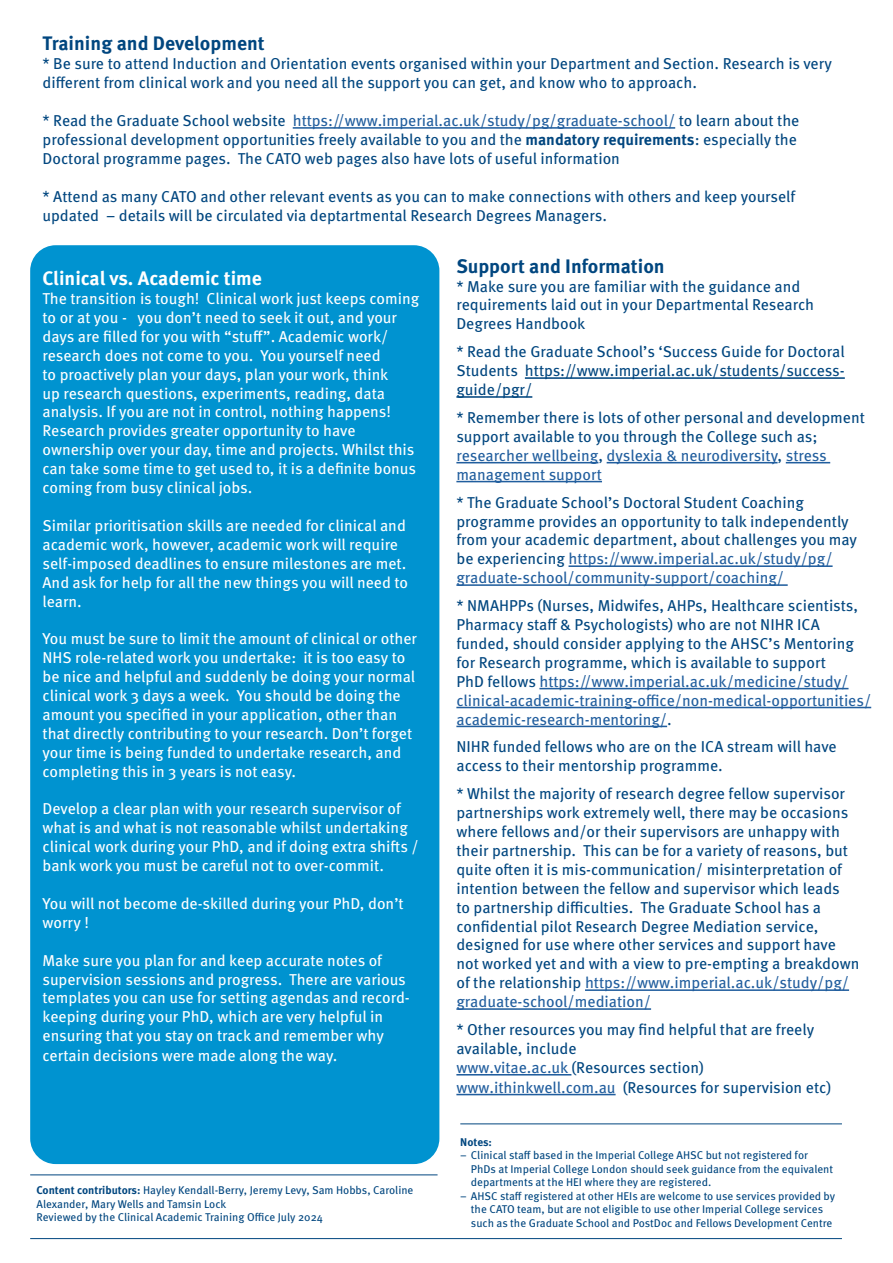
<style>
.page{position:relative;width:893px;height:1263px;background:#fff}
.page>*{position:absolute;margin:0;border:0;box-sizing:border-box;transform-origin:0 0}
.t1{font:700 19.5px "Meta OT";color:#00467f}
.t2{font:700 19.5px "Meta OT";color:#fff}
.t3{font:15.75px/18.9px "Meta OT";color:#00467f}
.t4{font:15.75px/18.9px "Meta OT";color:#fff}
.t5{font:11.25px/13.5px "Meta OT";color:#00467f}
.t6{font:700 11.25px "Meta OT";letter-spacing:-.005em;color:#00467f}
.s1{color:#215e9e}
.s2{font-weight:700}
</style>
<div class="page">
<div style="left:30px;top:245px;width:409px;height:919px;background:#0093d0;border-radius:26px"></div>
<hr style="left:30px;top:1238px;width:812px;height:1px;background:#00467f">
<hr style="left:460px;top:1123px;width:382px;height:1px;background:#00467f">
<hr style="left:525px;top:377px;width:320px;height:2px;background:#00467f">
<hr style="left:456px;top:396px;width:76px;height:2px;background:#00467f">
<hr style="left:456px;top:462px;width:142px;height:1px;background:#215e9e">
<hr style="left:607px;top:462px;width:171px;height:1px;background:#215e9e">
<hr style="left:786px;top:462px;width:44px;height:1px;background:#215e9e">
<hr style="left:456px;top:481px;width:146px;height:1px;background:#215e9e">
<hr style="left:568px;top:565px;width:265px;height:2px;background:#215e9e">
<hr style="left:456px;top:584px;width:332px;height:2px;background:#215e9e">
<hr style="left:539px;top:688px;width:309px;height:1px;background:#215e9e">
<hr style="left:456px;top:707px;width:415px;height:1px;background:#215e9e">
<hr style="left:456px;top:726px;width:211px;height:1px;background:#215e9e">
<hr style="left:585px;top:989px;width:264px;height:2px;background:#215e9e">
<hr style="left:456px;top:1008px;width:195px;height:2px;background:#215e9e">
<hr style="left:456px;top:1074px;width:115px;height:1px;background:#215e9e">
<hr style="left:456px;top:1094px;width:160px;height:1px;background:#215e9e">
<hr style="left:293px;top:127px;width:382px;height:2px;background:#215e9e">
<hr style="left:30px;top:1174px;width:408px;height:1px;background:#00467f">
<p class="t1" style="left:43px;top:31px;width:224px">Training and Development</p>
<p class="t3" style="left:43px;top:55px;width:791px">* Be sure to attend Induction and Orientation events organised within your Department and Section. Research is very different from clinical work and you need all the support you can get, and know who to approach.</p>
<p class="t3" style="left:43px;top:111px;width:758px">* Read the Graduate School website <span class="s1">https://www.imperial.ac.uk/study/pg/graduate-school/</span> to learn about the professional development opportunities freely available to you and the <span class="s2">mandatory requirements</span>: especially the<br>Doctoral programme pages. The CATO web pages also have lots of useful information</p>
<p class="t3" style="left:43px;top:187px;width:754px">* Attend as many CATO and other relevant events as you can to make connections with others and keep yourself updated – details will be circulated via deptartmental Research Degrees Managers.</p>
<p class="t2" style="left:43px;top:266px;width:221px">Clinical vs. Academic time</p>
<p class="t4" style="left:43px;top:289px;width:378px">The transition is tough! Clinical work just keeps coming to or at you - you don’t need to seek it out, and your days are filled for you with “stuff”. Academic work/ research does not come to you. You yourself need<br>to proactively plan your days, plan your work, think<br>up research questions, experiments, reading, data analysis. If you are not in control, nothing happens!<br>Research provides greater opportunity to have ownership over your day, time and projects. Whilst this can take some time to get used to, it is a definite bonus coming from busy clinical jobs.</p>
<p class="t4" style="left:43px;top:516px;width:367px">Similar prioritisation skills are needed for clinical and academic work, however, academic work will require self-imposed deadlines to ensure milestones are met.<br>And ask for help for all the new things you will need to learn.</p>
<p class="t4" style="left:43px;top:630px;width:376px">You must be sure to limit the amount of clinical or other NHS role-related work you undertake: it is too easy to be nice and helpful and suddenly be doing your normal clinical work 3 days a week. You should be doing the amount you specified in your application, other than that directly contributing to your research. Don’t forget your time is being funded to undertake research, and completing this in 3 years is not easy.</p>
<p class="t4" style="left:43px;top:800px;width:377px">Develop a clear plan with your research supervisor of what is and what is not reasonable whilst undertaking clinical work during your PhD, and if doing extra shifts / bank work you must be careful not to over-commit.</p>
<p class="t4" style="left:43px;top:894px;width:363px">You will not become de-skilled during your PhD, don’t worry !</p>
<p class="t4" style="left:43px;top:951px;width:369px">Make sure you plan for and keep accurate notes of supervision sessions and progress. There are various templates you can use for setting agendas and record&shy;keeping during your PhD, which are very helpful in ensuring that you stay on track and remember why certain decisions were made along the way.</p>
<p class="t5" style="left:37px;top:1184px;width:378px"><span class="s2">Content contributors:</span> Hayley Kendall-Berry, Jeremy Levy, Sam Hobbs, Caroline<br>Alexander, Mary Wells and Tamsin Lock<br>Reviewed by the Clinical Academic Training Office July 2024</p>
<p class="t1" style="left:456px;top:254px;width:210px">Support and Information</p>
<p class="t3" style="left:456px;top:277px;width:359px">* Make sure you are familiar with the guidance and requirements laid out in your Departmental Research<br>Degrees Handbook</p>
<p class="t3" style="left:456px;top:343px;width:390px;text-align:justify">* Read the Graduate School’s ‘Success Guide for Doctoral Students https://www.imperial.ac.uk/students/success&shy;guide/pgr/</p>
<p class="t3" style="left:456px;top:408px;width:410px">* Remember there is lots of other personal and development support available to you through the College such as; <span class="s1">researcher wellbeing</span>, <span class="s1">dyslexia &amp; neurodiversity</span>, <span class="s1">stress management support</span></p>
<p class="t3" style="left:456px;top:493px;width:402px">* The Graduate School’s Doctoral Student Coaching programme provides an opportunity to talk independently from your academic department, about challenges you may be experiencing <span class="s1">https://www.imperial.ac.uk/study/pg/ graduate-school/community-support/coaching/</span></p>
<p class="t3" style="left:456px;top:596px;width:416px">* NMAHPPs (Nurses, Midwifes, AHPs, Healthcare scientists, Pharmacy staff &amp; Psychologists) who are not NIHR ICA funded, should consider applying to the AHSC’s Mentoring for Research programme, which is available to support<br>PhD fellows <span class="s1">https://www.imperial.ac.uk/medicine/study/ clinical-academic-training-office/non-medical-opportunities/ academic-research-mentoring/</span>.</p>
<p class="t3" style="left:456px;top:738px;width:382px">NIHR funded fellows who are on the ICA stream will have access to their mentorship programme.</p>
<p class="t3" style="left:456px;top:784px;width:405px">* Whilst the majority of research degree fellow supervisor partnerships work extremely well, there may be occasions where fellows and/or their supervisors are unhappy with their partnership. This can be for a variety of reasons, but quite often it is mis-communication/ misinterpretation of intention between the fellow and supervisor which leads<br>to partnership difficulties. The Graduate School has a confidential pilot Research Degree Mediation service, designed for use where other services and support have not worked yet and with a view to pre-empting a breakdown of the relationship <span class="s1">https://www.imperial.ac.uk/study/pg/ graduate-school/mediation/</span></p>
<p class="t3" style="left:456px;top:1020px;width:376px">* Other resources you may find helpful that are freely available, include<br><span class="s1">www.vitae.ac.uk</span> (Resources section) <span class="s1">www.ithinkwell.com.au</span> (Resources for supervision etc)</p>
<p class="t6" style="left:460px;top:1135px;width:33px">Notes:</p>
<p class="t5" style="left:471px;top:1149px;width:364px;text-indent:-11px">– Clinical staff based in the Imperial College AHSC but not registered for<br>PhDs at Imperial College London should seek guidance from the equivalent departments at the HEI where they are registered.</p>
<p class="t5" style="left:471px;top:1189px;width:366px;text-indent:-11px">– AHSC staff registered at other HEIs are welcome to use services provided by the CATO team, but are not eligible to use other Imperial College services such as the Graduate School and PostDoc and Fellows Development Centre</p>
</div>
